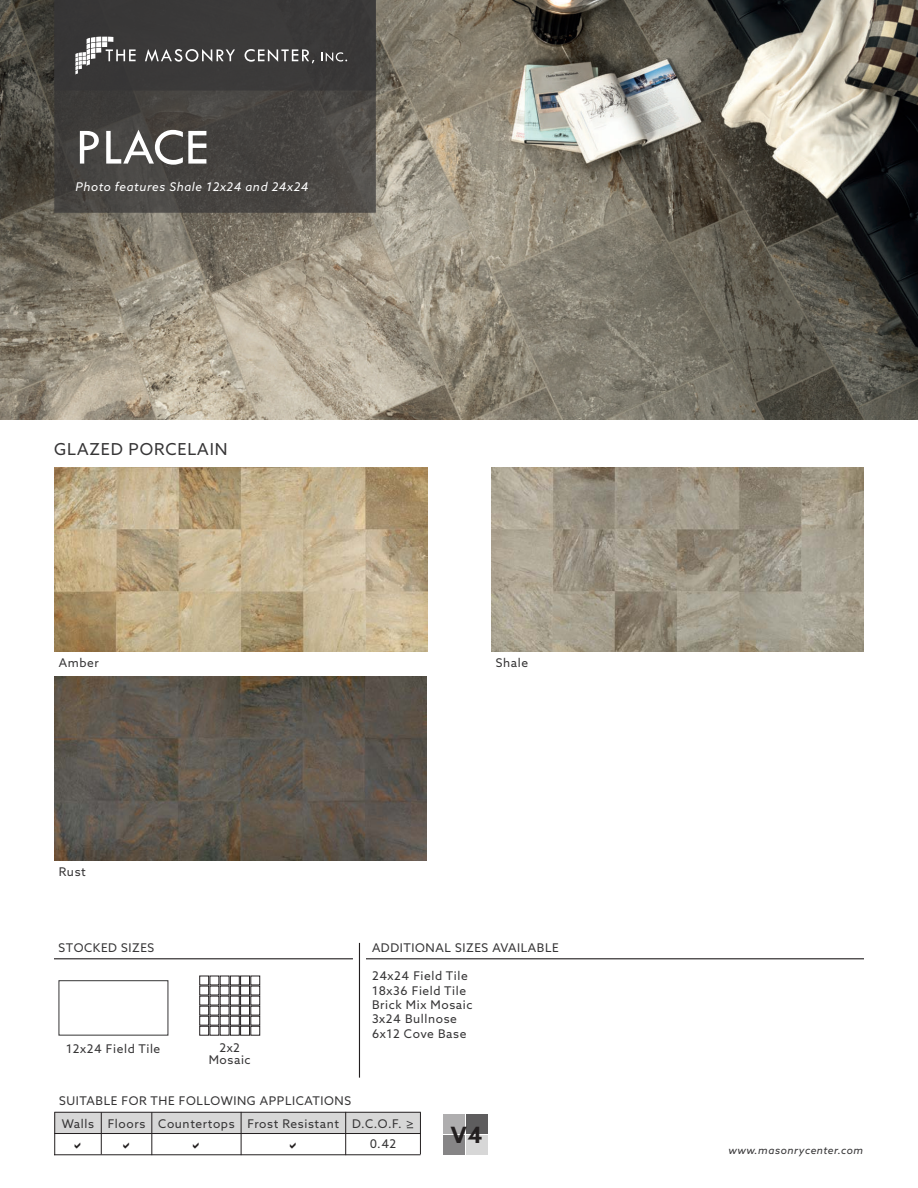
<style>
.page{position:relative;width:918px;height:1188px;background:#fff}
.page>*{position:absolute;margin:0;border:0;box-sizing:border-box;transform-origin:0 0}
.t1{font:52.5px "Tw Cen";letter-spacing:.01em;color:#fff}
.t2{font:700 22.5px "Azo Sans";color:#231f20}
.t3{font:16.5px "Azo Sans";letter-spacing:.05em;color:#363536}
.t4{font:12px "Azo Sans";letter-spacing:.05em;color:#363536}
.t5{font:italic 12px "Azo Sans";letter-spacing:.05em;color:#fff}
.t6{font:italic 10.5px "Azo Sans";letter-spacing:.05em;color:#363536}
</style>
<div class="page">
<img style="left:0;top:0;width:918px;height:419px">
<img style="left:54px;top:467px;width:373px;height:184px">
<img style="left:54px;top:677px;width:373px;height:183px">
<img style="left:491px;top:467px;width:373px;height:184px">
<div style="left:58px;top:980px;width:110px;height:56px;border:1px solid #363536"></div>
<div style="left:54px;top:1112px;width:366px;height:21px;background:#d7d7d7"></div>
<hr style="left:54px;top:1112px;width:367px;height:1px;background:#231f20">
<hr style="left:54px;top:1133px;width:367px;height:1px;background:#231f20">
<hr style="left:54px;top:1154px;width:366px;height:1px;background:#231f20">
<hr style="left:101px;top:1112px;width:1px;height:42px;background:#231f20">
<hr style="left:151px;top:1112px;width:1px;height:43px;background:#231f20">
<hr style="left:241px;top:1112px;width:1px;height:43px;background:#231f20">
<hr style="left:345px;top:1112px;width:1px;height:43px;background:#231f20">
<hr style="left:420px;top:1112px;width:1px;height:42px;background:#231f20">
<hr style="left:54px;top:1112px;width:1px;height:43px;background:#231f20">
<svg style="left:54px;top:91px;width:322px;height:122px;fill:#464441"></svg>
<div style="left:443px;top:1114px;width:21px;height:19px;background:#afaeaf"></div>
<div style="left:443px;top:1135px;width:21px;height:20px;background:#868586"></div>
<div style="left:467px;top:1114px;width:21px;height:19px;background:#5e5d5e"></div>
<div style="left:467px;top:1135px;width:21px;height:20px;background:#d7d7d7"></div>
<svg style="left:54px;top:0;width:322px;height:91px"></svg>
<hr style="left:54px;top:958px;width:299px;height:1px;background:#231f20">
<hr style="left:366px;top:958px;width:498px;height:1px;background:#231f20">
<hr style="left:359px;top:943px;width:1px;height:135px;background:#231f20">
<div style="left:199px;top:976px;width:10px;height:9px;border:1px solid #231f20"></div>
<div style="left:230px;top:976px;width:10px;height:9px;border:1px solid #231f20"></div>
<div style="left:240px;top:976px;width:10px;height:9px;border:1px solid #231f20"></div>
<div style="left:250px;top:976px;width:10px;height:9px;border:1px solid #231f20"></div>
<div style="left:199px;top:986px;width:10px;height:9px;border:1px solid #231f20"></div>
<div style="left:230px;top:986px;width:10px;height:9px;border:1px solid #231f20"></div>
<div style="left:240px;top:986px;width:10px;height:9px;border:1px solid #231f20"></div>
<div style="left:250px;top:986px;width:10px;height:9px;border:1px solid #231f20"></div>
<div style="left:199px;top:996px;width:10px;height:9px;border:1px solid #231f20"></div>
<div style="left:230px;top:996px;width:10px;height:9px;border:1px solid #231f20"></div>
<div style="left:240px;top:996px;width:10px;height:9px;border:1px solid #231f20"></div>
<div style="left:250px;top:996px;width:10px;height:9px;border:1px solid #231f20"></div>
<div style="left:199px;top:1006px;width:10px;height:9px;border:1px solid #231f20"></div>
<div style="left:230px;top:1006px;width:10px;height:9px;border:1px solid #231f20"></div>
<div style="left:240px;top:1006px;width:10px;height:9px;border:1px solid #231f20"></div>
<div style="left:250px;top:1006px;width:10px;height:9px;border:1px solid #231f20"></div>
<div style="left:199px;top:1016px;width:10px;height:10px;border:1px solid #231f20"></div>
<div style="left:210px;top:1016px;width:9px;height:10px;border:1px solid #231f20"></div>
<div style="left:220px;top:1016px;width:9px;height:10px;border:1px solid #231f20"></div>
<div style="left:230px;top:1016px;width:10px;height:10px;border:1px solid #231f20"></div>
<div style="left:240px;top:1016px;width:10px;height:10px;border:1px solid #231f20"></div>
<div style="left:250px;top:1016px;width:10px;height:10px;border:1px solid #231f20"></div>
<div style="left:199px;top:1026px;width:10px;height:10px;border:1px solid #231f20"></div>
<div style="left:210px;top:1026px;width:9px;height:10px;border:1px solid #231f20"></div>
<div style="left:220px;top:1026px;width:9px;height:10px;border:1px solid #231f20"></div>
<div style="left:230px;top:1026px;width:10px;height:10px;border:1px solid #231f20"></div>
<div style="left:240px;top:1026px;width:10px;height:10px;border:1px solid #231f20"></div>
<div style="left:250px;top:1026px;width:10px;height:10px;border:1px solid #231f20"></div>
<p class="t1" style="left:75px;top:115px;width:134px">PLACE</p>
<p class="t5" style="left:75px;top:179px;width:235px">Photo features Shale 12x24 and 24x24</p>
<p class="t3" style="left:54px;top:438px;width:175px">GLAZED PORCELAIN</p>
<p class="t4" style="left:59px;top:654px;width:42px">Amber</p>
<p class="t4" style="left:496px;top:654px;width:34px">Shale</p>
<p class="t4" style="left:59px;top:864px;width:29px">Rust</p>
<p class="t4" style="left:58px;top:940px;width:97px">STOCKED SIZES</p>
<p class="t4" style="left:66px;top:1040px;width:96px">12x24 Field Tile</p>
<p class="t4" style="left:219px;top:1040px;width:22px">2x2</p>
<p class="t4" style="left:209px;top:1052px;width:44px">Mosaic</p>
<p class="t4" style="left:372px;top:940px;width:188px">ADDITIONAL SIZES AVAILABLE</p>
<p class="t4" style="left:372px;top:968px;width:97px">24x24 Field Tile</p>
<p class="t4" style="left:372px;top:982px;width:96px">18x36 Field Tile</p>
<p class="t4" style="left:372px;top:997px;width:102px">Brick Mix Mosaic</p>
<p class="t4" style="left:372px;top:1011px;width:87px">3x24 Bullnose</p>
<p class="t4" style="left:372px;top:1026px;width:96px">6x12 Cove Base</p>
<p class="t4" style="left:59px;top:1093px;width:294px">SUITABLE FOR THE FOLLOWING APPLICATIONS</p>
<p class="t4" style="left:62px;top:1116px;width:34px">Walls</p>
<p class="t4" style="left:108px;top:1116px;width:39px">Floors</p>
<p class="t4" style="left:158px;top:1116px;width:78px">Countertops</p>
<p class="t4" style="left:248px;top:1116px;width:93px">Frost Resistant</p>
<p class="t4" style="left:352px;top:1116px;width:63px">D.C.O.F. &gt;</p>
<p class="t4" style="left:370px;top:1136px;width:28px">0.42</p>
<p class="t2" style="left:451px;top:1120px;width:33px">V4</p>
<p class="t6" style="left:728px;top:1144px;width:136px">www.masonrycenter.com</p>
</div>
